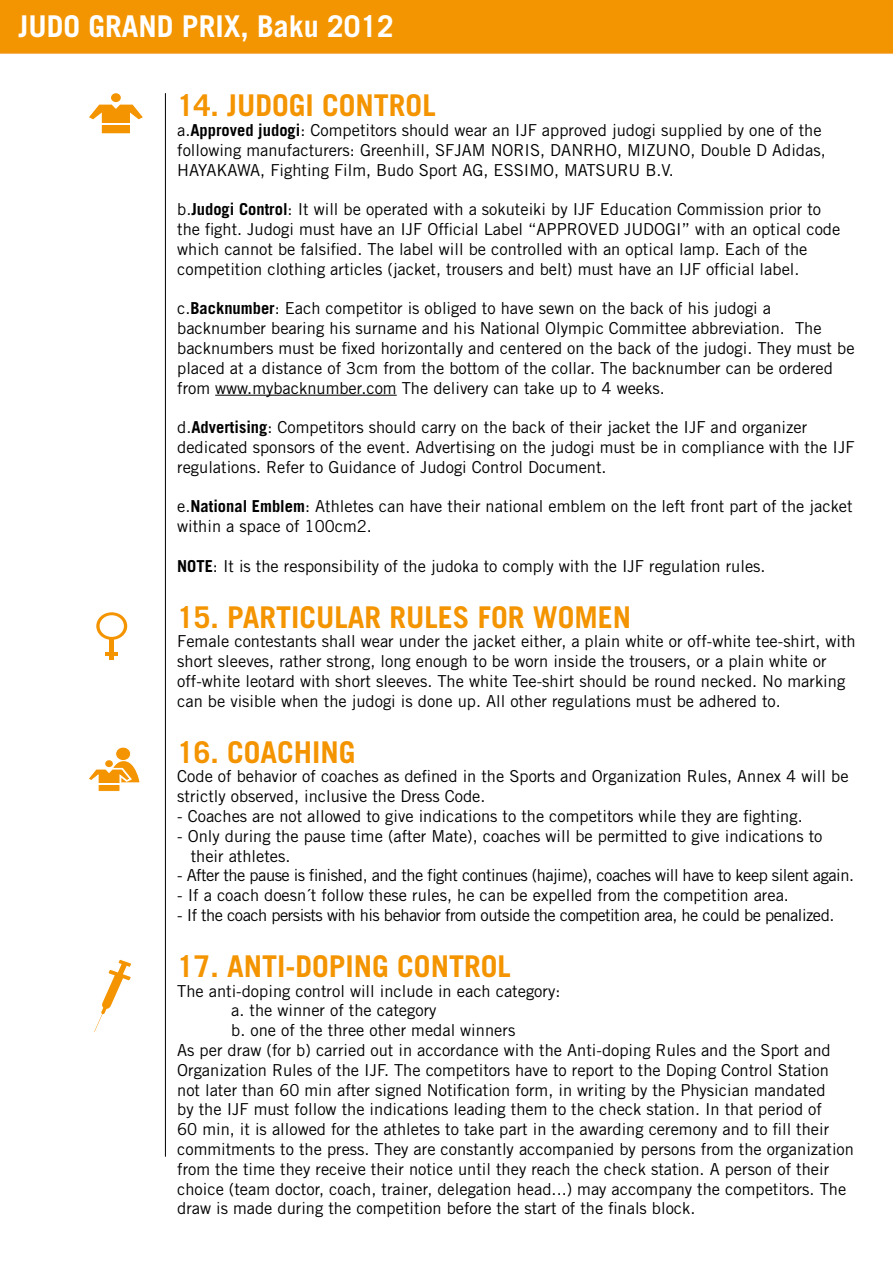
<style>
.page{position:relative;width:893px;height:1263px;background:#fff}
.page>*{position:absolute;margin:0;border:0;box-sizing:border-box;transform-origin:0 0}
.t1{font:700 30px "Trade Gothic";color:#f39400}
.t2{font:700 30px "Trade Gothic";color:#fff}
.t3{font:16.5px/19.8px "Trade Gothic";color:#000}
.t4{font:16.5px "Trade Gothic";letter-spacing:-.03em;color:#000}
.s1{font-weight:700}
</style>
<div class="page">
<img style="left:0;top:0;width:893px;height:1157px">
<hr style="left:215px;top:395px;width:182px;height:1px;background:#000">
<hr style="left:165px;top:93px;width:1px;height:1064px;background:#000">
<svg style="left:87px;top:103px;width:58px;height:32px"></svg>
<div style="left:111px;top:93px;width:10px;height:9px;background:#f39400;border-radius:50%"></div>
<hr style="left:101px;top:124px;width:30px;height:1px;background:#fff">
<svg style="left:96px;top:612px;width:31px;height:28px"></svg>
<div style="left:100px;top:615px;width:24px;height:22px;background:#fff;border-radius:50%"></div>
<div style="left:109px;top:638px;width:5px;height:22px;background:#f39400"></div>
<hr style="left:105px;top:652px;width:13px;height:4px;background:#f39400">
<svg style="left:91px;top:957px;width:43px;height:77px"></svg>
<div style="left:116px;top:747px;width:15px;height:13px;background:#f39400;border-radius:50%"></div>
<div style="left:115px;top:747px;width:16px;height:14px;border:1px solid #fff;border-radius:50%"></div>
<svg style="left:87px;top:760px;width:54px;height:33px"></svg>
<h1 class="t2" style="left:19px;top:8px;width:377px">JUDO GRAND PRIX, Baku 2012</h1>
<h1 class="t1" style="left:177px;top:87px;width:260px">14. JUDOGI CONTROL</h1>
<p class="t3" style="left:177px;top:120px;width:650px">a.<span class="s1">Approved judogi</span>: Competitors should wear an IJF approved judogi supplied by one of the following manufacturers: Greenhill, SFJAM NORIS, DANRHO, MIZUNO, Double D Adidas,<br>HAYAKAWA, Fighting Film, Budo Sport AG, ESSIMO, MATSURU B.V.</p>
<p class="t3" style="left:177px;top:199px;width:665px">b.<span class="s1">Judogi Control</span>: It will be operated with a sokuteiki by IJF Education Commission prior to the fight. Judogi must have an IJF Official Label “APPROVED JUDOGI” with an optical code which cannot be falsified. The label will be controlled with an optical lamp. Each of the competition clothing articles (jacket, trousers and belt) must have an IJF official label.</p>
<p class="t3" style="left:177px;top:298px;width:679px">c.<span class="s1">Backnumber</span>: Each competitor is obliged to have sewn on the back of his judogi a backnumber bearing his surname and his National Olympic Committee abbreviation. The backnumbers must be fixed horizontally and centered on the back of the judogi. They must be placed at a distance of 3cm from the bottom of the collar. The backnumber can be ordered from www.mybacknumber.com The delivery can take up to 4 weeks.</p>
<p class="t3" style="left:177px;top:417px;width:679px">d.<span class="s1">Advertising</span>: Competitors should carry on the back of their jacket the IJF and organizer dedicated sponsors of the event. Advertising on the judogi must be in compliance with the IJF regulations. Refer to Guidance of Judogi Control Document.</p>
<p class="t3" style="left:177px;top:496px;width:677px">e.<span class="s1">National Emblem</span>: Athletes can have their national emblem on the left front part of the jacket within a space of 100cm2.</p>
<p class="t3" style="left:177px;top:556px;width:590px"><span class="s1">NOTE</span>: It is the responsibility of the judoka to comply with the IJF regulation rules.</p>
<h1 class="t1" style="left:177px;top:598px;width:456px">15. PARTICULAR RULES FOR WOMEN</h1>
<p class="t3" style="left:177px;top:631px;width:680px">Female contestants shall wear under the jacket either, a plain white or off-white tee-shirt, with short sleeves, rather strong, long enough to be worn inside the trousers, or a plain white or off-white leotard with short sleeves. The white Tee-shirt should be round necked. No marking can be visible when the judogi is done up. All other regulations must be adhered to.</p>
<h1 class="t1" style="left:177px;top:733px;width:180px">16. COACHING</h1>
<p class="t3" style="left:177px;top:766px;width:673px">Code of behavior of coaches as defined in the Sports and Organization Rules, Annex 4 will be strictly observed, inclusive the Dress Code.</p>
<p class="t3" style="left:177px;top:806px;width:627px">- Coaches are not allowed to give indications to the competitors while they are fighting.</p>
<p class="t3" style="left:191px;top:826px;width:633px;text-indent:-13px">- Only during the pause time (after Mate), coaches will be permitted to give indications to their athletes.</p>
<p class="t4" style="left:177px;top:865px;width:678px">- After the pause is finished, and the fight continues (hajime), coaches will have to keep silent again.</p>
<p class="t3" style="left:177px;top:885px;width:613px">- If a coach doesn´t follow these rules, he can be expelled from the competition area.</p>
<p class="t4" style="left:177px;top:905px;width:659px">- If the coach persists with his behavior from outside the competition area, he could be penalized.</p>
<h1 class="t1" style="left:177px;top:948px;width:335px">17. ANTI-DOPING CONTROL</h1>
<p class="t3" style="left:177px;top:981px;width:385px">The anti-doping control will include in each category:</p>
<p class="t3" style="left:231px;top:1000px;width:207px">a. the winner of the category</p>
<p class="t3" style="left:231px;top:1020px;width:286px">b. one of the three other medal winners</p>
<p class="t3" style="left:177px;top:1040px;width:655px">As per draw (for b) carried out in accordance with the Anti-doping Rules and the Sport and</p>
<p class="t3" style="left:177px;top:1060px;width:653px">Organization Rules of the IJF. The competitors have to report to the Doping Control Station</p>
<p class="t3" style="left:177px;top:1080px;width:650px">not later than 60 min after signed Notification form, in writing by the Physician mandated</p>
<p class="t3" style="left:177px;top:1099px;width:646px">by the IJF must follow the indications leading them to the check station. In that period of</p>
<p class="t3" style="left:177px;top:1119px;width:654px">60 min, it is allowed for the athletes to take part in the awarding ceremony and to fill their</p>
<p class="t3" style="left:177px;top:1139px;width:678px">commitments to the press. They are constantly accompanied by persons from the organization</p>
<p class="t3" style="left:177px;top:1159px;width:654px">from the time they receive their notice until they reach the check station. A person of their</p>
<p class="t3" style="left:177px;top:1179px;width:671px">choice (team doctor, coach, trainer, delegation head...) may accompany the competitors. The</p>
<p class="t3" style="left:177px;top:1198px;width:520px">draw is made during the competition before the start of the finals block.</p>
</div>
